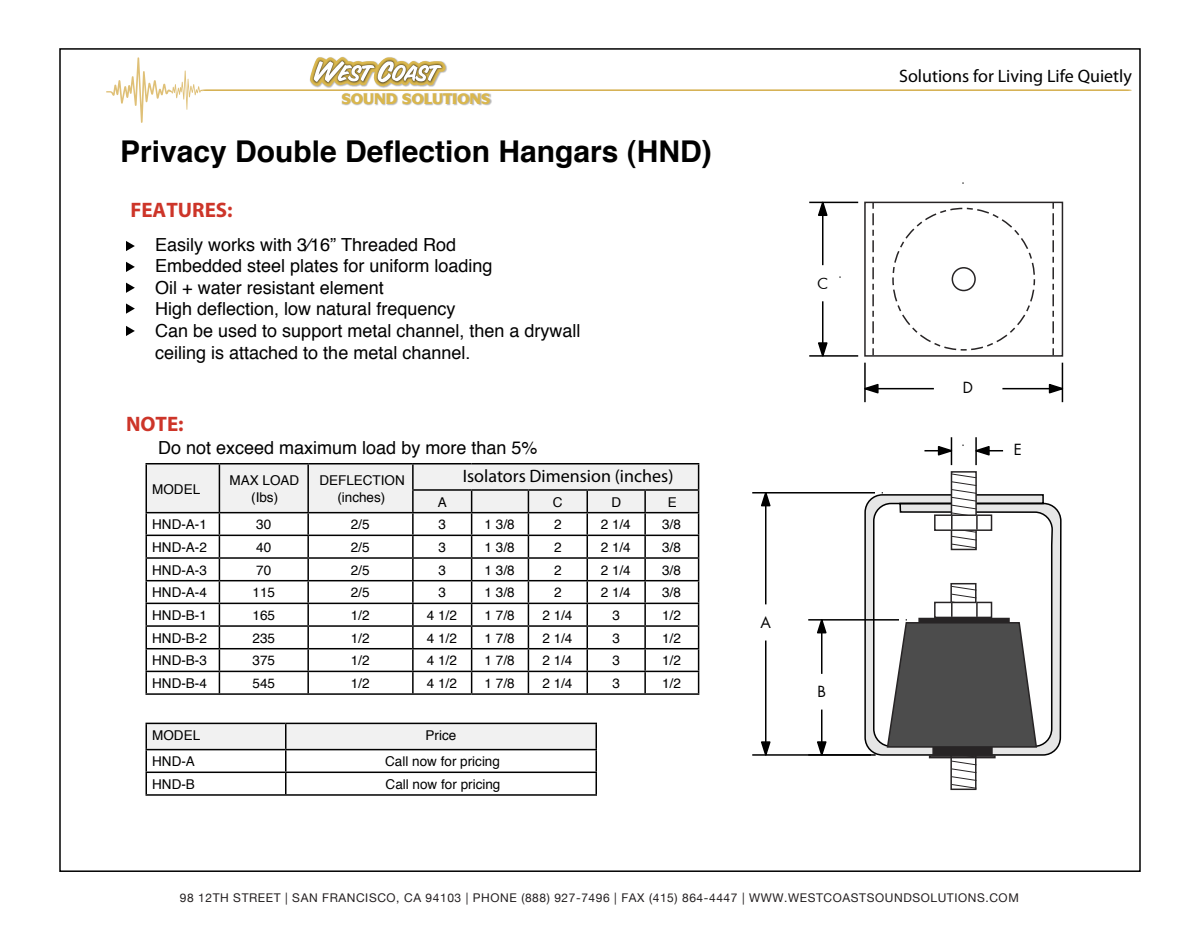
<style>
.page{position:relative;width:1200px;height:932px;background:#fff}
.page>*{position:absolute;margin:0;border:0;box-sizing:border-box;transform-origin:0 0}
.t1{font:700 30px "Helvetica";color:#000}
.t2{font:700 21px "Myriad";color:#cd3529}
.t3{font:18px/21.6px "Helvetica";color:#000}
.t4{font:18px "Myriad Pro";color:#000}
.t5{font:15px "Futura";color:#000}
.t6{font:14.4px "Antalya";color:#dab74d}
.t7{font:13.5px/16.2px "Helvetica";color:#000;text-align:center}
.t8{font:12px "Helvetica Neue";letter-spacing:.05em;color:#231f20}
</style>
<div class="page">
<svg style="left:126px;top:241px;width:9px;height:10px"></svg>
<svg style="left:126px;top:262px;width:9px;height:10px"></svg>
<svg style="left:126px;top:282px;width:9px;height:11px"></svg>
<svg style="left:126px;top:303px;width:9px;height:11px"></svg>
<svg style="left:126px;top:326px;width:9px;height:10px"></svg>
<svg style="left:864px;top:493px;width:198px;height:263px"></svg>
<svg style="left:951px;top:471px;width:26px;height:79px"></svg>
<div style="left:950px;top:583px;width:27px;height:207px;border:2px solid #272425"></div>
<div style="left:934px;top:514px;width:58px;height:17px;background:#fff;border:2px solid #272425"></div>
<svg style="left:951px;top:473px;width:27px;height:75px"></svg>
<div style="left:864px;top:202px;width:199px;height:154px;border:2px solid #272425"></div>
<div style="left:952px;top:267px;width:24px;height:24px;border:2px solid #272425;border-radius:50%"></div>
<svg style="left:872px;top:203px;width:2px;height:152px"></svg>
<svg style="left:1052px;top:203px;width:2px;height:152px"></svg>
<svg style="left:886px;top:586px;width:152px;height:202px"></svg>
<hr style="left:864px;top:362px;width:2px;height:40px;background:#000">
<hr style="left:1062px;top:362px;width:1px;height:40px;background:#000">
<hr style="left:865px;top:388px;width:69px;height:1px;background:#000">
<hr style="left:1002px;top:388px;width:60px;height:1px;background:#000">
<svg style="left:864px;top:382px;width:16px;height:12px"></svg>
<svg style="left:1048px;top:383px;width:16px;height:12px"></svg>
<hr style="left:975px;top:437px;width:2px;height:28px;background:#000">
<svg style="left:924px;top:437px;width:29px;height:28px"></svg>
<svg style="left:975px;top:444px;width:28px;height:12px"></svg>
<hr style="left:809px;top:202px;width:49px;height:1px;background:#000">
<hr style="left:809px;top:355px;width:49px;height:1px;background:#000">
<hr style="left:822px;top:202px;width:2px;height:63px;background:#000">
<hr style="left:822px;top:301px;width:2px;height:55px;background:#000">
<svg style="left:817px;top:201px;width:12px;height:16px"></svg>
<svg style="left:817px;top:341px;width:12px;height:16px"></svg>
<hr style="left:808px;top:619px;width:91px;height:1px;background:#000">
<hr style="left:821px;top:620px;width:2px;height:54px;background:#000">
<hr style="left:821px;top:709px;width:2px;height:46px;background:#000">
<svg style="left:816px;top:619px;width:12px;height:15px"></svg>
<svg style="left:816px;top:740px;width:12px;height:16px"></svg>
<hr style="left:752px;top:492px;width:123px;height:1px;background:#000">
<hr style="left:752px;top:754px;width:124px;height:1px;background:#000">
<hr style="left:765px;top:493px;width:1px;height:111px;background:#000">
<hr style="left:765px;top:640px;width:1px;height:115px;background:#000">
<svg style="left:760px;top:493px;width:12px;height:14px"></svg>
<svg style="left:760px;top:740px;width:12px;height:16px"></svg>
<hr style="left:146px;top:463px;width:73px;height:1px;background:#000">
<hr style="left:219px;top:463px;width:89px;height:1px;background:#000">
<hr style="left:308px;top:463px;width:105px;height:1px;background:#000">
<hr style="left:413px;top:463px;width:59px;height:1px;background:#000">
<hr style="left:472px;top:463px;width:227px;height:1px;background:#000">
<svg style="left:146px;top:464px;width:553px;height:229px"></svg>
<hr style="left:146px;top:693px;width:326px;height:1px;background:#000">
<hr style="left:472px;top:693px;width:227px;height:1px;background:#000">
<hr style="left:146px;top:722px;width:140px;height:2px;background:#000">
<hr style="left:286px;top:722px;width:311px;height:2px;background:#000">
<svg style="left:146px;top:723px;width:451px;height:71px"></svg>
<hr style="left:146px;top:794px;width:451px;height:1px;background:#000">
<svg style="left:106px;top:57px;width:1026px;height:66px"></svg>
<img style="left:341px;top:91px;width:151px;height:18px">
<p class="t6" style="left:341px;top:90px;width:150px">SOUND SOLUTIONS</p>
<h1 class="t1" style="left:120px;top:127px;width:593px">Privacy Double Deflection Hangars (HND)</h1>
<h2 class="t2" style="left:130px;top:199px;width:104px">FEATURES:</h2>
<p class="t3" style="left:155px;top:234px;width:427px">Easily works with 3⁄16” Threaded Rod<br>Embedded steel plates for uniform loading<br>Oil + water resistant element<br>High deflection, low natural frequency<br>Can be used to support metal channel, then a drywall ceiling is attached to the metal channel.</p>
<h2 class="t2" style="left:126px;top:412px;width:59px">NOTE:</h2>
<h3 class="t3" style="left:158px;top:437px;width:381px">Do not exceed maximum load by more than 5%</h3>
<h3 class="t4" style="left:463px;top:464px;width:212px">Isolators Dimension (inches)</h3>
<p class="t7" style="left:152px;top:481px;width:50px">MODEL</p>
<p class="t7" style="left:230px;top:473px;width:71px">MAX LOAD (Ibs)</p>
<p class="t7" style="left:319px;top:473px;width:87px">DEFLECTION (inches)</p>
<p class="t7" style="left:438px;top:494px;width:11px">A</p>
<p class="t7" style="left:553px;top:494px;width:11px">C</p>
<p class="t7" style="left:611px;top:494px;width:11px">D</p>
<p class="t7" style="left:668px;top:494px;width:11px">E</p>
<p class="t7" style="left:152px;top:517px;width:56px">HND-A-1</p>
<p class="t7" style="left:256px;top:517px;width:17px">30</p>
<p class="t7" style="left:351px;top:517px;width:20px">2/5</p>
<p class="t7" style="left:438px;top:517px;width:9px">3</p>
<p class="t7" style="left:485px;top:517px;width:32px">1 3/8</p>
<p class="t7" style="left:554px;top:517px;width:9px">2</p>
<p class="t7" style="left:601px;top:517px;width:32px">2 1/4</p>
<p class="t7" style="left:662px;top:517px;width:20px">3/8</p>
<p class="t7" style="left:152px;top:539px;width:56px">HND-A-2</p>
<p class="t7" style="left:256px;top:539px;width:17px">40</p>
<p class="t7" style="left:351px;top:539px;width:20px">2/5</p>
<p class="t7" style="left:438px;top:539px;width:9px">3</p>
<p class="t7" style="left:485px;top:539px;width:32px">1 3/8</p>
<p class="t7" style="left:554px;top:539px;width:9px">2</p>
<p class="t7" style="left:601px;top:539px;width:32px">2 1/4</p>
<p class="t7" style="left:662px;top:539px;width:20px">3/8</p>
<p class="t7" style="left:152px;top:562px;width:56px">HND-A-3</p>
<p class="t7" style="left:256px;top:562px;width:17px">70</p>
<p class="t7" style="left:351px;top:562px;width:20px">2/5</p>
<p class="t7" style="left:438px;top:562px;width:9px">3</p>
<p class="t7" style="left:485px;top:562px;width:32px">1 3/8</p>
<p class="t7" style="left:554px;top:562px;width:9px">2</p>
<p class="t7" style="left:601px;top:562px;width:32px">2 1/4</p>
<p class="t7" style="left:662px;top:562px;width:20px">3/8</p>
<p class="t7" style="left:152px;top:585px;width:56px">HND-A-4</p>
<p class="t7" style="left:253px;top:585px;width:24px">115</p>
<p class="t7" style="left:351px;top:585px;width:20px">2/5</p>
<p class="t7" style="left:438px;top:585px;width:9px">3</p>
<p class="t7" style="left:485px;top:585px;width:32px">1 3/8</p>
<p class="t7" style="left:554px;top:585px;width:9px">2</p>
<p class="t7" style="left:601px;top:585px;width:32px">2 1/4</p>
<p class="t7" style="left:662px;top:585px;width:20px">3/8</p>
<p class="t7" style="left:152px;top:607px;width:56px">HND-B-1</p>
<p class="t7" style="left:253px;top:607px;width:24px">165</p>
<p class="t7" style="left:351px;top:607px;width:20px">1/2</p>
<p class="t7" style="left:427px;top:607px;width:32px">4 1/2</p>
<p class="t7" style="left:485px;top:607px;width:32px">1 7/8</p>
<p class="t7" style="left:542px;top:607px;width:32px">2 1/4</p>
<p class="t7" style="left:612px;top:607px;width:9px">3</p>
<p class="t7" style="left:662px;top:607px;width:20px">1/2</p>
<p class="t7" style="left:152px;top:630px;width:56px">HND-B-2</p>
<p class="t7" style="left:253px;top:630px;width:24px">235</p>
<p class="t7" style="left:351px;top:630px;width:20px">1/2</p>
<p class="t7" style="left:427px;top:630px;width:32px">4 1/2</p>
<p class="t7" style="left:485px;top:630px;width:32px">1 7/8</p>
<p class="t7" style="left:542px;top:630px;width:32px">2 1/4</p>
<p class="t7" style="left:612px;top:630px;width:9px">3</p>
<p class="t7" style="left:662px;top:630px;width:20px">1/2</p>
<p class="t7" style="left:152px;top:653px;width:56px">HND-B-3</p>
<p class="t7" style="left:253px;top:653px;width:24px">375</p>
<p class="t7" style="left:351px;top:653px;width:20px">1/2</p>
<p class="t7" style="left:427px;top:653px;width:32px">4 1/2</p>
<p class="t7" style="left:485px;top:653px;width:32px">1 7/8</p>
<p class="t7" style="left:542px;top:653px;width:32px">2 1/4</p>
<p class="t7" style="left:612px;top:653px;width:9px">3</p>
<p class="t7" style="left:662px;top:653px;width:20px">1/2</p>
<p class="t7" style="left:152px;top:675px;width:56px">HND-B-4</p>
<p class="t7" style="left:253px;top:675px;width:24px">545</p>
<p class="t7" style="left:351px;top:675px;width:20px">1/2</p>
<p class="t7" style="left:427px;top:675px;width:32px">4 1/2</p>
<p class="t7" style="left:485px;top:675px;width:32px">1 7/8</p>
<p class="t7" style="left:542px;top:675px;width:32px">2 1/4</p>
<p class="t7" style="left:612px;top:675px;width:9px">3</p>
<p class="t7" style="left:662px;top:675px;width:20px">1/2</p>
<p class="t7" style="left:152px;top:727px;width:50px">MODEL</p>
<p class="t7" style="left:426px;top:727px;width:32px">Price</p>
<p class="t7" style="left:152px;top:753px;width:44px">HND-A</p>
<p class="t7" style="left:385px;top:753px;width:116px">Call now for pricing</p>
<p class="t7" style="left:152px;top:776px;width:44px">HND-B</p>
<p class="t7" style="left:386px;top:776px;width:116px">Call now for pricing</p>
<p class="t5" style="left:817px;top:273px;width:12px">C</p>
<p class="t5" style="left:761px;top:612px;width:12px">A</p>
<p class="t5" style="left:817px;top:681px;width:10px">B</p>
<h3 class="t4" style="left:899px;top:65px;width:234px">Solutions for Living Life Quietly</h3>
<p class="t5" style="left:963px;top:377px;width:12px">D</p>
<p class="t5" style="left:1014px;top:439px;width:10px">E</p>
<p class="t8" style="left:180px;top:890px;width:841px">98 12TH STREET | SAN FRANCISCO, CA 94103 | PHONE (888) 927-7496 | FAX (415) 864-4447 | WWW.WESTCOASTSOUNDSOLUTIONS.COM</p>
</div>
